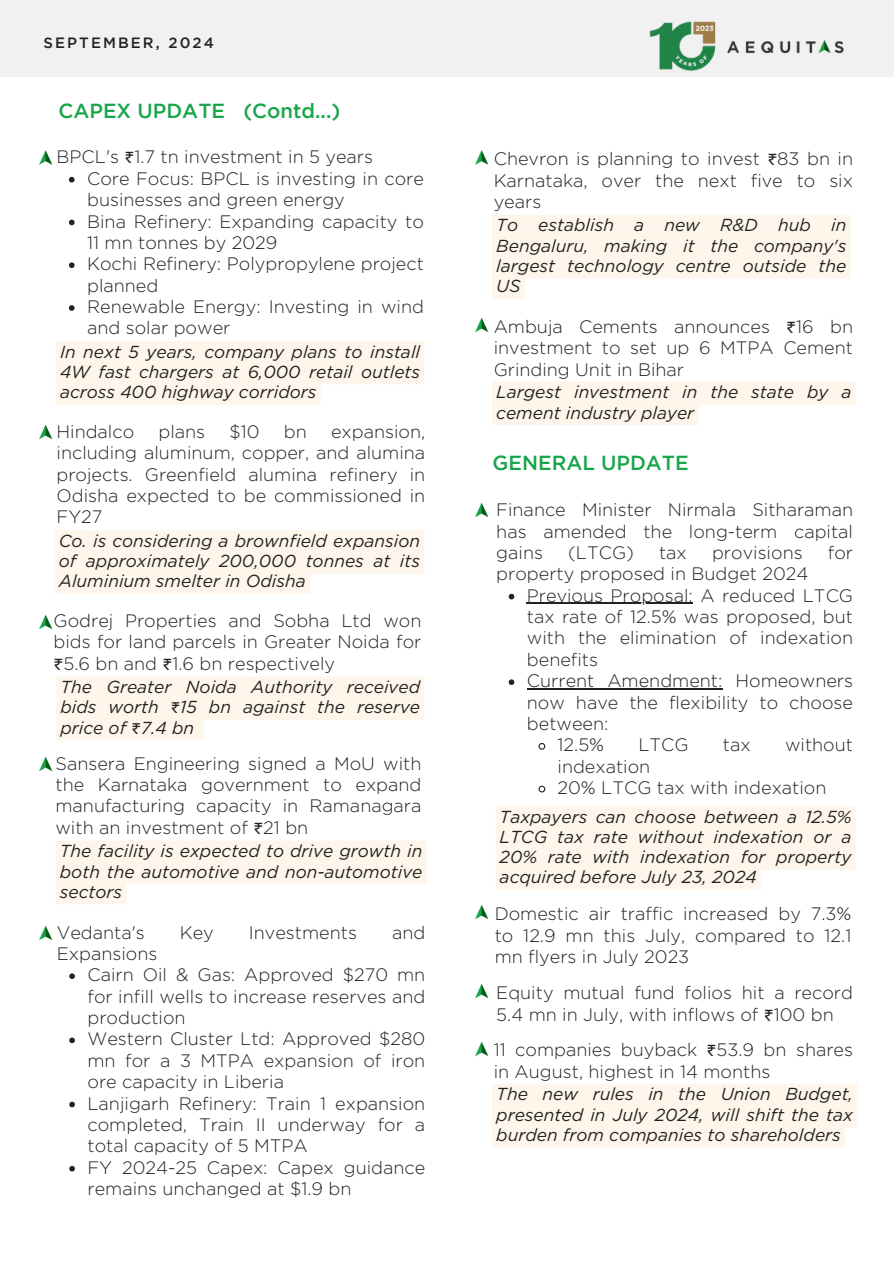
<style>
.page{position:relative;width:894px;height:1264px;background:#fff}
.page>*{position:absolute;margin:0;border:0;box-sizing:border-box;transform-origin:0 0}
.t1{font:500 20.25px "Gotham";color:#17a54a}
.t2{font:300 18px/21.3px "Gotham";color:#222;text-align:justify}
.t3{font:italic 17.4px/20.2px "Gotham";color:#222;text-align:justify}
.t4{font:500 14.85px "Gotham";letter-spacing:.14em;color:#222}
.s1{font-family:"Noto Sans Gurmukhi";font-weight:400}
.s2{font-family:"Noto Sans Gurmukhi";font-style:normal}
</style>
<div class="page">
<div style="left:0;top:0;width:893px;height:77px;background:#f1f1f1"></div>
<img style="left:649px;top:21px;width:195px;height:50px">
<img style="left:39px;top:150px;width:14px;height:15px">
<svg style="left:69px;top:177px;width:5px;height:5px"></svg>
<svg style="left:69px;top:220px;width:5px;height:5px"></svg>
<svg style="left:69px;top:262px;width:5px;height:6px"></svg>
<svg style="left:69px;top:305px;width:5px;height:6px"></svg>
<img style="left:39px;top:614px;width:14px;height:16px">
<svg style="left:56px;top:341px;width:368px;height:64px"></svg>
<img style="left:39px;top:756px;width:14px;height:16px">
<svg style="left:56px;top:676px;width:368px;height:64px"></svg>
<svg style="left:69px;top:973px;width:6px;height:6px"></svg>
<svg style="left:69px;top:1037px;width:6px;height:6px"></svg>
<svg style="left:69px;top:1101px;width:6px;height:6px"></svg>
<svg style="left:69px;top:1165px;width:6px;height:6px"></svg>
<svg style="left:56px;top:841px;width:370px;height:63px"></svg>
<img style="left:39px;top:424px;width:14px;height:16px">
<svg style="left:55px;top:530px;width:369px;height:64px"></svg>
<img style="left:39px;top:925px;width:14px;height:16px">
<svg style="left:508px;top:594px;width:6px;height:5px"></svg>
<hr style="left:526px;top:603px;width:166px;height:1px;background:#222">
<svg style="left:508px;top:679px;width:6px;height:6px"></svg>
<hr style="left:526px;top:688px;width:196px;height:1px;background:#222">
<svg style="left:538px;top:743px;width:8px;height:7px"></svg>
<svg style="left:538px;top:785px;width:8px;height:8px"></svg>
<div style="left:496px;top:806px;width:359px;height:83px;background:#fef6eb"></div>
<img style="left:475px;top:502px;width:14px;height:16px">
<img style="left:475px;top:904px;width:14px;height:16px">
<img style="left:475px;top:983px;width:14px;height:16px">
<img style="left:475px;top:1041px;width:14px;height:16px">
<div style="left:492px;top:1084px;width:365px;height:63px;background:#fef6eb"></div>
<img style="left:475px;top:150px;width:14px;height:15px">
<svg style="left:492px;top:215px;width:358px;height:84px"></svg>
<img style="left:475px;top:317px;width:14px;height:16px">
<svg style="left:492px;top:382px;width:363px;height:43px"></svg>
<p class="t4" style="left:44px;top:37px;width:172px">SEPTEMBER, 2024</p>
<h2 class="t1" style="left:58px;top:103px;width:283px">CAPEX UPDATE (Contd...)</h2>
<h3 class="t2" style="left:56px;top:146px;width:318px">BPCL's <span class="s1">₹</span>1.7 tn investment in 5 years</h3>
<p class="t2" style="left:87px;top:167px;width:338px">Core Focus: BPCL is investing in core businesses and green energy</p>
<p class="t2" style="left:87px;top:210px;width:338px">Bina Refinery: Expanding capacity to<br>11 mn tonnes by 2029</p>
<p class="t2" style="left:87px;top:253px;width:338px">Kochi Refinery: Polypropylene project planned</p>
<p class="t2" style="left:87px;top:296px;width:338px">Renewable Energy: Investing in wind and solar power</p>
<p class="t3" style="left:60px;top:341px;width:361px">In next 5 years, company plans to install 4W fast chargers at 6,000 retail outlets across 400 highway corridors</p>
<p class="t2" style="left:56px;top:420px;width:79px">Hindalco</p>
<p class="t2" style="left:158px;top:420px;width:48px">plans</p>
<p class="t2" style="left:229px;top:420px;width:32px">$10</p>
<p class="t2" style="left:284px;top:420px;width:24px">bn</p>
<p class="t2" style="left:56px;top:420px;width:370px;text-indent:274px">expansion, including aluminum, copper, and alumina projects. Greenfield alumina refinery in Odisha expected to be commissioned in FY27</p>
<p class="t3" style="left:59px;top:530px;width:363px">Co. is considering a brownfield expansion of approximately 200,000 tonnes at its Aluminium smelter in Odisha</p>
<p class="t2" style="left:54px;top:609px;width:369px">Godrej Properties and Sobha Ltd won bids for land parcels in Greater Noida for <span class="s1">₹</span>5.6 bn and <span class="s1">₹</span>1.6 bn respectively</p>
<p class="t3" style="left:60px;top:677px;width:361px">The Greater Noida Authority received bids worth <span class="s2">₹</span>15 bn against the reserve price of <span class="s2">₹</span>7.4 bn</p>
<p class="t2" style="left:55px;top:752px;width:367px">Sansera Engineering signed a MoU with the Karnataka government to expand manufacturing capacity in Ramanagara with an investment of <span class="s1">₹</span>21 bn</p>
<h3 class="t3" style="left:60px;top:841px;width:364px">The facility is expected to drive growth in both the automotive and non-automotive sectors</h3>
<p class="t2" style="left:57px;top:921px;width:89px">Vedanta's</p>
<p class="t2" style="left:180px;top:921px;width:35px">Key</p>
<p class="t2" style="left:249px;top:921px;width:109px">Investments</p>
<p class="t2" style="left:392px;top:921px;width:35px">and</p>
<p class="t2" style="left:57px;top:942px;width:102px">Expansions</p>
<p class="t2" style="left:87px;top:964px;width:339px">Cairn Oil &amp; Gas: Approved $270 mn for infill wells to increase reserves and production</p>
<p class="t2" style="left:87px;top:1028px;width:339px">Western Cluster Ltd: Approved $280 mn for a 3 MTPA expansion of iron ore capacity in Liberia</p>
<p class="t2" style="left:87px;top:1092px;width:339px">Lanjigarh Refinery: Train 1 expansion completed, Train II underway for a total capacity of 5 MTPA</p>
<p class="t2" style="left:87px;top:1156px;width:339px">FY 2024-25 Capex: Capex guidance remains unchanged at $1.9 bn</p>
<p class="t2" style="left:493px;top:148px;width:361px">Chevron is planning to invest <span class="s1">₹</span>83 bn in Karnataka, over the next five to six years</p>
<p class="t3" style="left:496px;top:215px;width:351px">To establish a new R&amp;D hub in Bengaluru, making it the company's largest technology centre outside the US</p>
<p class="t2" style="left:493px;top:316px;width:361px">Ambuja Cements announces <span class="s1">₹</span>16 bn investment to set up 6 MTPA Cement Grinding Unit in Bihar</p>
<p class="t3" style="left:496px;top:382px;width:356px">Largest investment in the state by a cement industry player</p>
<p class="t1" style="left:492px;top:455px;width:197px">GENERAL UPDATE</p>
<p class="t2" style="left:496px;top:499px;width:358px">Finance Minister Nirmala Sitharaman has amended the long-term capital gains</p>
<p class="t2" style="left:568px;top:541px;width:67px">(LTCG)</p>
<p class="t2" style="left:659px;top:541px;width:29px">tax</p>
<p class="t2" style="left:712px;top:541px;width:92px">provisions</p>
<p class="t2" style="left:827px;top:541px;width:27px">for</p>
<p class="t2" style="left:496px;top:563px;width:313px">property proposed in Budget 2024</p>
<p class="t2" style="left:526px;top:584px;width:327px">Previous Proposal: A reduced LTCG tax rate of 12.5% was proposed, but with the elimination of indexation benefits</p>
<p class="t2" style="left:526px;top:670px;width:327px">Current Amendment: Homeowners now have the flexibility to choose between:</p>
<p class="t2" style="left:557px;top:734px;width:48px">12.5%</p>
<p class="t2" style="left:638px;top:734px;width:52px">LTCG</p>
<p class="t2" style="left:722px;top:734px;width:29px">tax</p>
<p class="t2" style="left:784px;top:734px;width:69px">without</p>
<p class="t2" style="left:557px;top:755px;width:94px">indexation</p>
<p class="t2" style="left:557px;top:777px;width:270px">20% LTCG tax with indexation</p>
<h1 class="t3" style="left:499px;top:806px;width:353px">Taxpayers can choose between a 12.5% LTCG tax rate without indexation or a 20% rate with indexation for property acquired before July 23, 2024</h1>
<p class="t2" style="left:494px;top:903px;width:358px">Domestic air traffic increased by 7.3% to 12.9 mn this July, compared to 12.1 mn flyers in July 2023</p>
<p class="t2" style="left:496px;top:982px;width:358px">Equity mutual fund folios hit a record<br>5.4 mn in July, with inflows of <span class="s1">₹</span>100 bn</p>
<p class="t2" style="left:493px;top:1039px;width:361px">11 companies buyback <span class="s1">₹</span>53.9 bn shares in August, highest in 14 months</p>
<p class="t3" style="left:496px;top:1084px;width:358px">The new rules in the Union Budget, presented in July 2024, will shift the tax burden from companies to shareholders</p>
</div>
